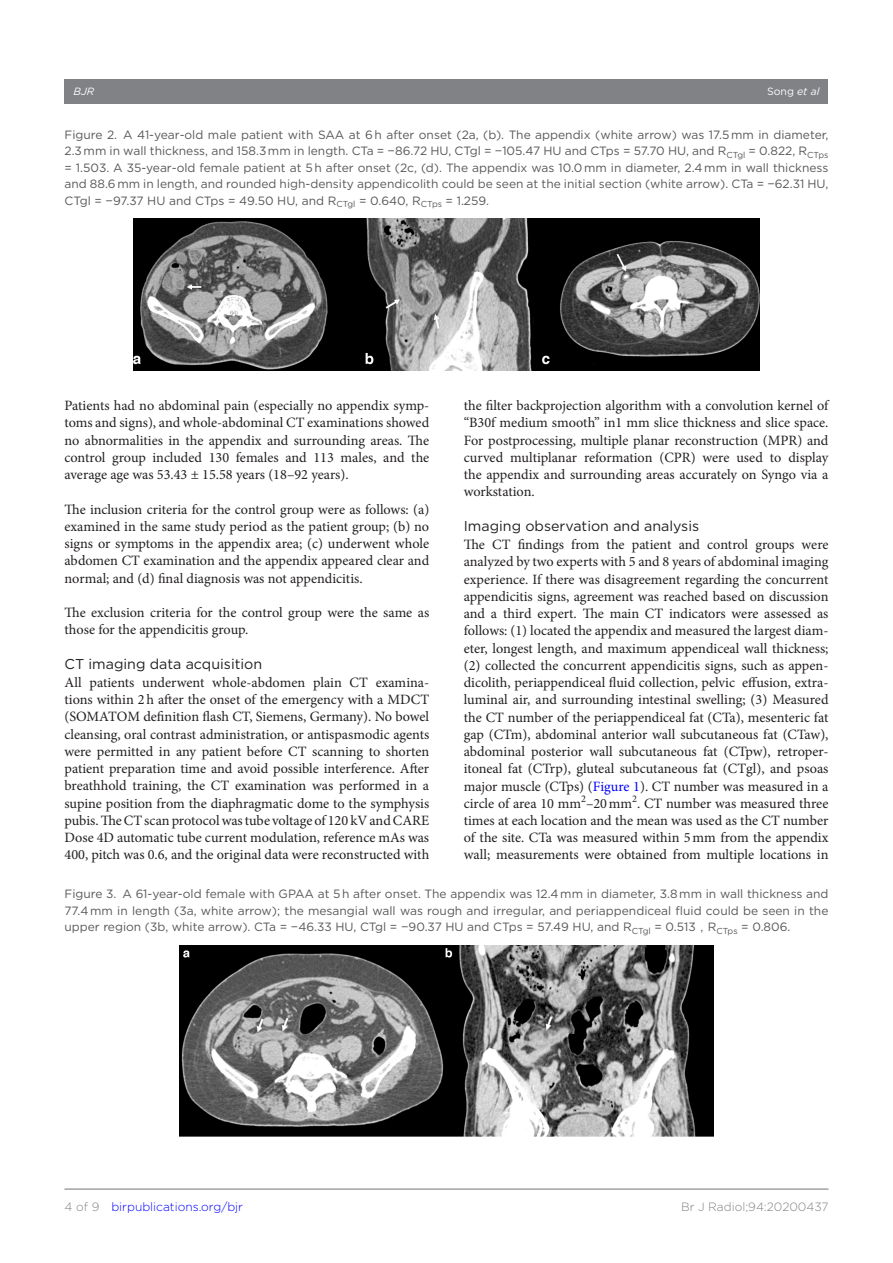
<style>
.page{position:relative;width:893px;height:1263px;background:#fff}
.page>*{position:absolute;margin:0;border:0;box-sizing:border-box;transform-origin:0 0}
.t1{font:14.25px/17.2px "Minion Pro";letter-spacing:-.005em;color:#231f20;text-align:justify}
.t2{font:14.25px "Gotham";color:#231f20}
.t3{font:12px/16.5px "Gotham";color:#57585a;text-align:justify}
.t4{font:300 12px "Gotham";color:#00f}
.t5{font:300 12px "Gotham";color:#808285}
.t6{font:10.5px "Gotham";color:#fff}
.t7{font:italic 10.5px "Gotham";color:#fff}
.s1{font-style:italic}
.s2{color:#00f}
.s3{font-family:"Arial Unicode MS"}
.s4{color:#808285}
</style>
<div class="page">
<hr style="left:64px;top:1188px;width:764px;height:2px;background:#808285">
<div style="left:64px;top:79px;width:764px;height:24px;background:#808285"></div>
<img style="left:134px;top:219px;width:625px;height:151px">
<img style="left:179px;top:945px;width:535px;height:191px">
<p class="t7" style="left:74px;top:85px;width:22px">BJR</p>
<p class="t6" style="left:767px;top:85px;width:54px">Song <span class="s1">et al</span></p>
<p class="t3" style="left:64px;top:126px;width:765px">Figure 2. A 41-year-old male patient with SAA at 6 h after onset (2a, (b). The appendix (white arrow) was 17.5 mm in diameter, 2.3 mm in wall thickness, and 158.3 mm in length. CTa = −86.72 HU, CTgl = −105.47 HU and CTps = 57.70 HU, and R<sub>CTgl</sub> = 0.822, R<sub>CTps </sub>= 1.503. A 35-year-old female patient at 5 h after onset (2c, (d). The appendix was 10.0 mm in diameter, 2.4 mm in wall thickness and 88.6 mm in length, and rounded high-density appendicolith could be seen at the initial section (white arrow). CTa = −62.31 HU, CTgl = −97.37 HU and CTps = 49.50 HU, and R<sub>CTgl</sub> = 0.640, R<sub>CTps</sub> = 1.259.</p>
<p class="t1" style="left:64px;top:397px;width:366px">Patients had no abdominal pain (especially no appendix symp&shy;toms and signs), and whole-abdominal CT examinations showed no abnormalities in the appendix and surrounding areas. The control group included 130 females and 113 males, and the average age was 53.43 ± 15.58 years (18–92 years).</p>
<p class="t1" style="left:64px;top:500px;width:366px">The inclusion criteria for the control group were as follows: (a) examined in the same study period as the patient group; (b) no signs or symptoms in the appendix area; (c) underwent whole abdomen CT examination and the appendix appeared clear and normal; and (d) final diagnosis was not appendicitis.</p>
<p class="t1" style="left:64px;top:604px;width:366px">The exclusion criteria for the control group were the same as those for the appendicitis group.</p>
<p class="t2" style="left:64px;top:655px;width:199px">CT imaging data acquisition</p>
<p class="t1" style="left:64px;top:674px;width:366px">All patients underwent whole-abdomen plain CT examina&shy;tions within 2h after the onset of the emergency with a MDCT (SOMATOM definition flash CT, Siemens, Germany). No bowel cleansing, oral contrast administration, or antispasmodic agents were permitted in any patient before CT scanning to shorten patient preparation time and avoid possible interference. After breathhold training, the CT examination was performed in a supine position from the diaphragmatic dome to the symphysis pubis. The CT scan protocol was tube voltage of 120 kV and CARE Dose 4D automatic tube current modulation, reference mAs was 400, pitch was 0.6, and the original data were reconstructed with</p>
<p class="t1" style="left:464px;top:397px;width:366px">the filter backprojection algorithm with a convolution kernel of “B30f medium smooth” in1 mm slice thickness and slice space.<br>For postprocessing, multiple planar reconstruction (MPR) and curved multiplanar reformation (CPR) were used to display the appendix and surrounding areas accurately on Syngo via a workstation.</p>
<p class="t2" style="left:464px;top:517px;width:237px">Imaging observation and analysis</p>
<p class="t1" style="left:464px;top:536px;width:366px">The CT findings from the patient and control groups were analyzed by two experts with 5 and 8 years of abdominal imaging experience. If there was disagreement regarding the concurrent appendicitis signs, agreement was reached based on discussion and a third expert. The main CT indicators were assessed as follows: (1) located the appendix and measured the largest diam&shy;eter, longest length, and maximum appendiceal wall thickness; (2) collected the concurrent appendicitis signs, such as appen&shy;dicolith, periappendiceal fluid collection, pelvic effusion, extra&shy;luminal air, and surrounding intestinal swelling; (3) Measured the CT number of the periappendiceal fat (CTa), mesenteric fat gap (CTm), abdominal anterior wall subcutaneous fat (CTaw), abdominal posterior wall subcutaneous fat (CTpw), retroper&shy;itoneal fat (CTrp), gluteal subcutaneous fat (CTgl), and psoas major muscle (CTps) (<span class="s2">Figure 1</span>). CT number was measured in a circle of area 10 mm<sup>2</sup>–20mm<sup>2</sup>. CT number was measured three times at each location and the mean was used as the CT number of the site. CTa was measured within 5mm from the appendix wall; measurements were obtained from multiple locations in</p>
<p class="t3" style="left:64px;top:885px;width:765px">Figure 3. A 61-year-old female with GPAA at 5 h after onset. The appendix was 12.4 mm in diameter, 3.8 mm in wall thickness and 77.4 mm in length (3a, white arrow); the mesangial wall was rough and irregular, and periappendiceal fluid could be seen in the upper region (3b, white arrow). CTa = −46.33 HU, CTgl = −90.37 HU and CTps = 57.49 HU, and R<sub>CTgl</sub> = 0.513<span class="s3">，</span>R<sub>CTps</sub> = 0.806.</p>
<p class="t4" style="left:64px;top:1199px;width:180px"><span class="s4">4 of 9</span> birpublications.org/bjr</p>
<p class="t5" style="left:681px;top:1199px;width:149px">Br J Radiol;94:20200437</p>
</div>
